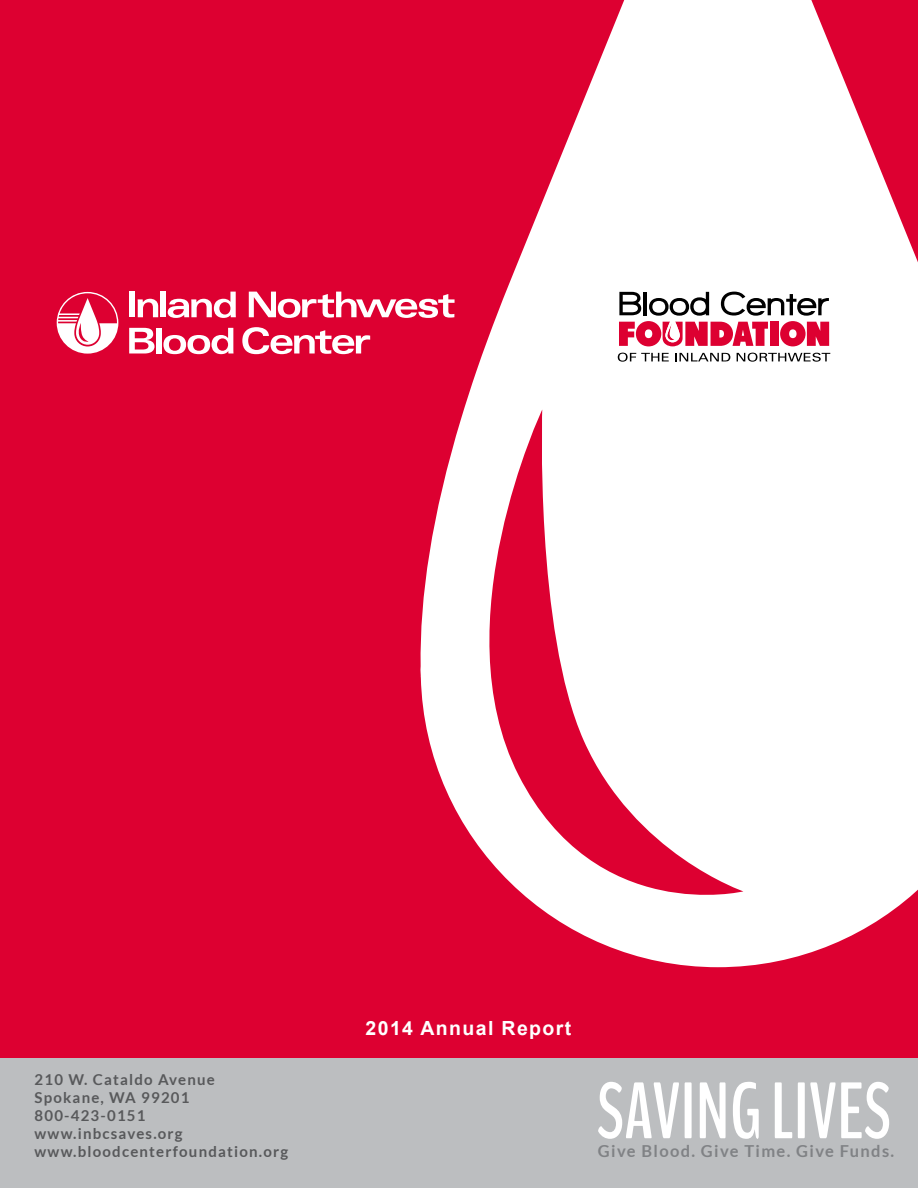
<style>
.page{position:relative;width:918px;height:1188px;background:#dd0031}
.page>*{position:absolute;margin:0;border:0;box-sizing:border-box;transform-origin:0 0}
.t1{font:700 79.5px "Bench Nine";color:#fff;scale:.91 1}
.t2{font:700 19.5px "Arial";letter-spacing:.07em;color:#fff}
.t3{font:700 16.5px "Lato";letter-spacing:.08em;color:#808285}
.t4{font:700 15px/18px "Lato";letter-spacing:.08em;color:#58595b}
</style>
<div class="page">
<svg style="left:420px;top:0;width:498px;height:967px;fill:#fff"></svg>
<svg style="left:129px;top:328px;width:26px;height:25px"></svg>
<div style="left:156px;top:328px;width:6px;height:25px;background:#fff"></div>
<svg style="left:163px;top:328px;width:71px;height:26px"></svg>
<svg style="left:242px;top:327px;width:128px;height:27px"></svg>
<div style="left:129px;top:292px;width:6px;height:25px;background:#fff"></div>
<svg style="left:138px;top:299px;width:20px;height:18px"></svg>
<div style="left:161px;top:292px;width:5px;height:25px;background:#fff"></div>
<svg style="left:168px;top:292px;width:68px;height:26px"></svg>
<svg style="left:249px;top:292px;width:206px;height:26px"></svg>
<svg style="left:57px;top:292px;width:61px;height:62px"></svg>
<svg style="left:618px;top:353px;width:51px;height:9px"></svg>
<svg style="left:675px;top:353px;width:55px;height:8px"></svg>
<svg style="left:737px;top:353px;width:93px;height:9px"></svg>
<svg style="left:619px;top:292px;width:210px;height:54px"></svg>
<div style="left:0;top:1058px;width:918px;height:130px;background:#bcbec0"></div>
<p class="t4" style="left:35px;top:1070px;width:255px">210 W. Cataldo Avenue<br>Spokane, WA 99201<br>800-423-0151 www.inbcsaves.org www.bloodcenterfoundation.org</p>
<h2 class="t2" style="left:366px;top:1015px;width:207px">2014 Annual Report</h2>
<h1 class="t1" style="left:597px;top:1059px;width:321px">SAVING LIVES</h1>
<p class="t3" style="left:598px;top:1141px;width:298px">Give Blood. Give Time. Give Funds.</p>
</div>
